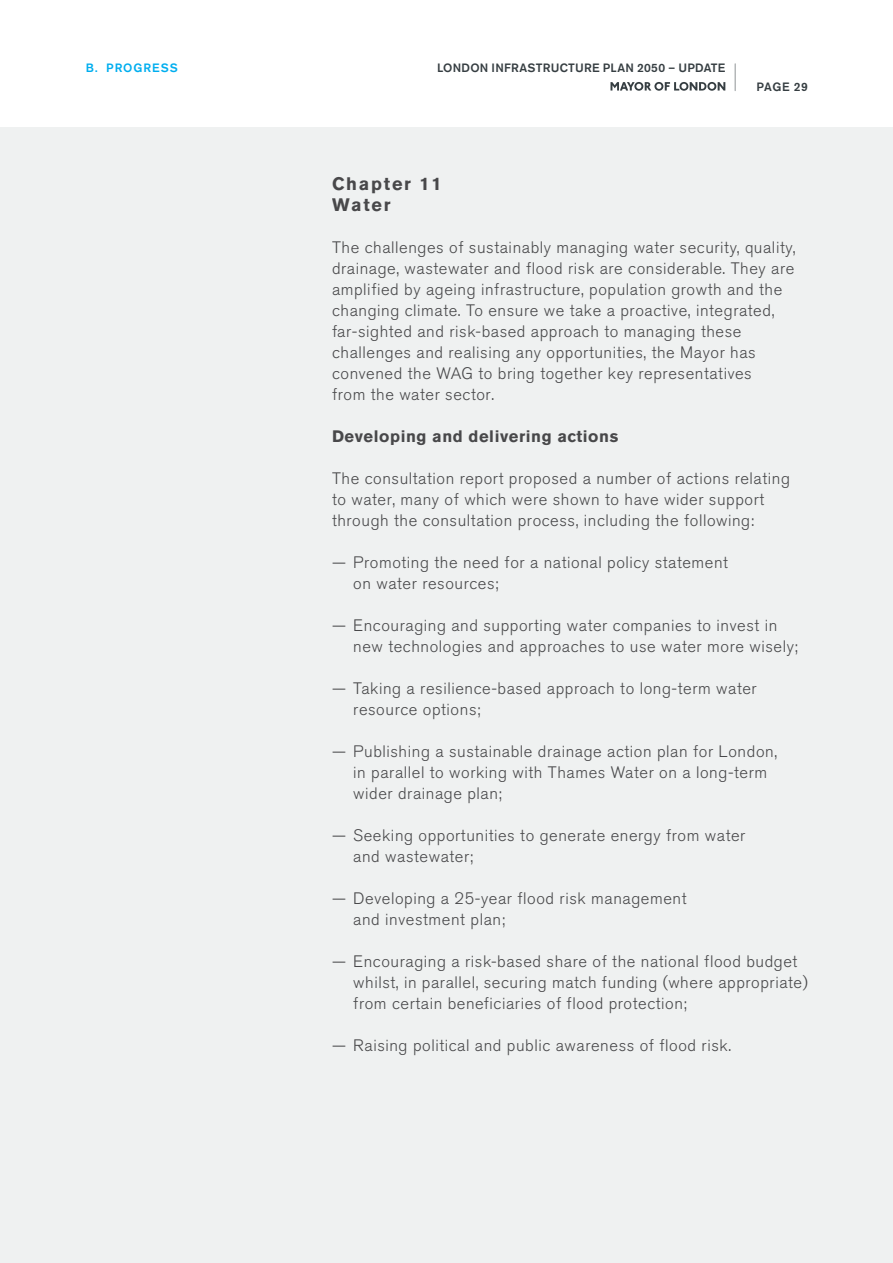
<style>
.page{position:relative;width:893px;height:1263px;background:#fff}
.page>*{position:absolute;margin:0;border:0;box-sizing:border-box;transform-origin:0 0}
.t1{font:700 18px/21px "Akzidenz Grotesk BE";letter-spacing:.1em;color:#4d4d4f}
.t2{font:300 16.5px/21px "Akzidenz Grotesk BQ";letter-spacing:.035em;color:#4d4d4f}
.t3{font:700 16.5px "Akzidenz Grotesk BE";letter-spacing:.035em;color:#4d4d4f}
.t4{font:500 12px "Akzidenz Grotesk BE";letter-spacing:.02em;color:#363e42}
.t5{font:500 12px "Akzidenz Grotesk BE";letter-spacing:.08em;color:#00aeef}
</style>
<div class="page">
<div style="left:0;top:1px;width:893px;height:1262px;background:#eff1f1"></div>
<div style="left:0;top:0;width:893px;height:127px;background:#fff"></div>
<svg style="left:610px;top:82px;width:115px;height:9px"></svg>
<svg style="left:735px;top:63px;width:1px;height:28px"></svg>
<p class="t5" style="left:86px;top:61px;width:93px">B. PROGRESS</p>
<p class="t4" style="left:437px;top:61px;width:290px">LONDON INFRASTRUCTURE PLAN 2050 – UPDATE</p>
<p class="t4" style="left:756px;top:79px;width:53px">PAGE 29</p>
<p class="t1" style="left:332px;top:173px;width:111px">Chapter 11<br>Water</p>
<p class="t2" style="left:332px;top:237px;width:465px">The challenges of sustainably managing water security, quality, drainage, wastewater and flood risk are considerable. They are amplified by ageing infrastructure, population growth and the changing climate. To ensure we take a proactive, integrated, far-sighted and risk-based approach to managing these challenges and realising any opportunities, the Mayor has convened the WAG to bring together key representatives<br>from the water sector.</p>
<p class="t3" style="left:332px;top:427px;width:288px">Developing and delivering actions</p>
<p class="t2" style="left:332px;top:468px;width:459px">The consultation report proposed a number of actions relating to water, many of which were shown to have wider support through the consultation process, including the following:</p>
<p class="t2" style="left:353px;top:552px;width:376px;text-indent:-21px">— Promoting the need for a national policy statement on water resources;</p>
<p class="t2" style="left:353px;top:615px;width:446px;text-indent:-21px">— Encouraging and supporting water companies to invest in new technologies and approaches to use water more wisely;</p>
<p class="t2" style="left:353px;top:678px;width:405px;text-indent:-21px">— Taking a resilience-based approach to long-term water resource options;</p>
<p class="t2" style="left:353px;top:741px;width:425px;text-indent:-21px">— Publishing a sustainable drainage action plan for London, in parallel to working with Thames Water on a long-term wider drainage plan;</p>
<p class="t2" style="left:353px;top:825px;width:394px;text-indent:-21px">— Seeking opportunities to generate energy from water and wastewater;</p>
<p class="t2" style="left:353px;top:888px;width:335px;text-indent:-21px">— Developing a 25-year flood risk management and investment plan;</p>
<p class="t2" style="left:353px;top:951px;width:456px;text-indent:-21px">— Encouraging a risk-based share of the national flood budget whilst, in parallel, securing match funding (where appropriate) from certain beneficiaries of flood protection;</p>
<p class="t2" style="left:332px;top:1035px;width:401px">— Raising political and public awareness of flood risk.</p>
</div>
